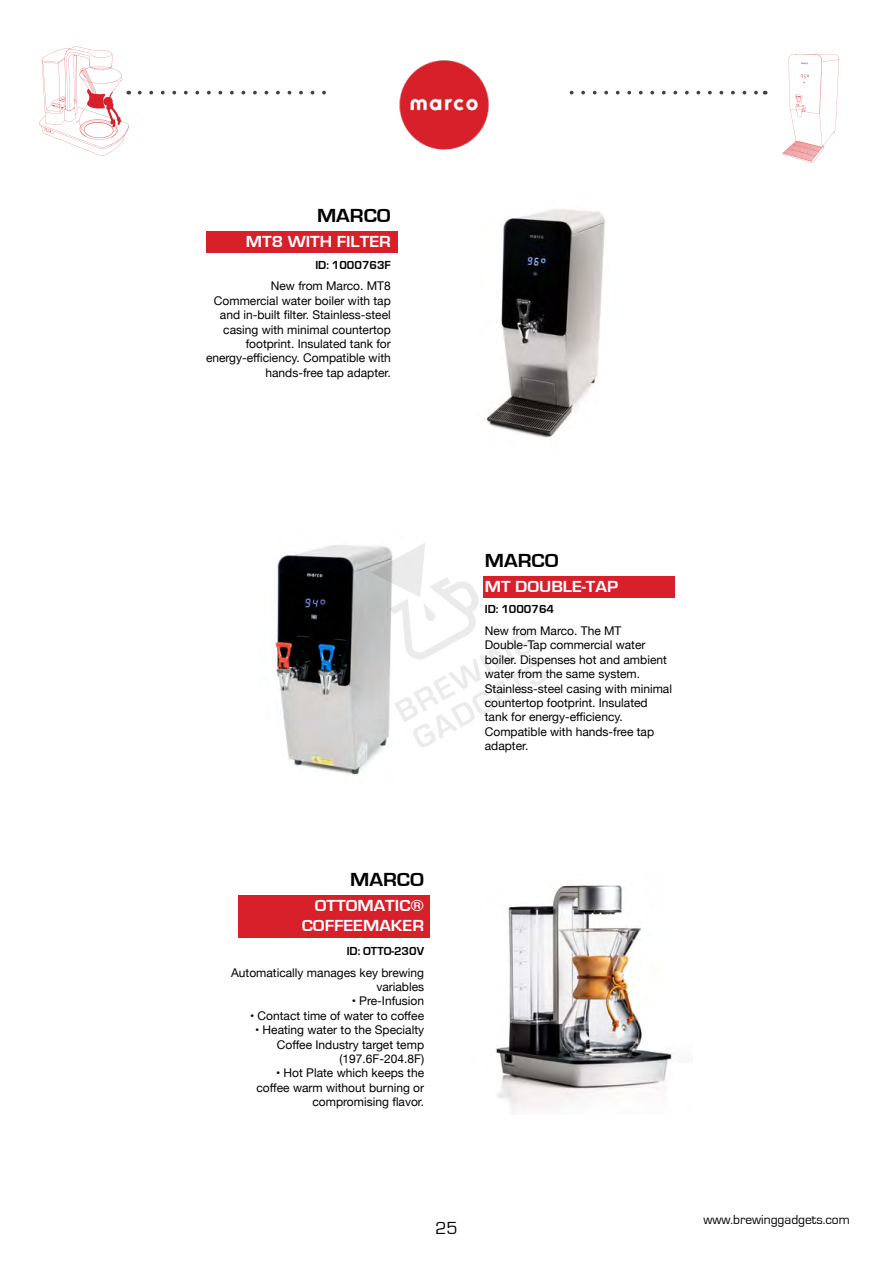
<style>
.page{position:relative;width:893px;height:1263px;background:#fff}
.page>*{position:absolute;margin:0;border:0;box-sizing:border-box;transform-origin:0 0}
.t1{font:700 19.5px "Eurostile";color:#000;scale:1.1 1}
.t2{font:18px "Eurostile";color:#000}
.t3{font:700 16.5px/19.5px "Eurostile";color:#fff;text-align:right;scale:1.1 1}
.t4{font:13.5px "Eurostile";color:#000}
.t5{font:12px/14.4px "Helvetica Neue";color:#000;text-align:right}
.t6{font:700 12px "Eurostile";color:#000}
</style>
<div class="page">
<svg style="left:140px;top:91px;width:186px;height:4px"></svg>
<svg style="left:569px;top:91px;width:189px;height:4px"></svg>
<div style="left:239px;top:895px;width:191px;height:43px;background:#d72029"></div>
<div style="left:206px;top:232px;width:192px;height:21px;background:#d72029"></div>
<div style="left:483px;top:576px;width:191px;height:21px;background:#d72029"></div>
<img style="left:399px;top:60px;width:90px;height:90px">
<img style="left:496px;top:885px;width:176px;height:225px">
<img style="left:484px;top:209px;width:122px;height:229px">
<img style="left:274px;top:545px;width:110px;height:230px">
<svg style="left:39px;top:47px;width:90px;height:109px"></svg>
<svg style="left:782px;top:54px;width:57px;height:109px"></svg>
<svg style="left:371px;top:543px;width:176px;height:205px"></svg>
<h1 class="t1" style="left:317px;top:205px;width:69px">MARCO</h1>
<h3 class="t3" style="left:246px;top:232px;width:133px">MT8 WITH FILTER</h3>
<p class="t6" style="left:315px;top:258px;width:77px">ID: 1000763F</p>
<p class="t5" style="left:206px;top:280px;width:186px">New from Marco. MT8<br>Commercial water boiler with tap and in-built filter. Stainless-steel casing with minimal countertop footprint. Insulated tank for energy-efficiency. Compatible with hands-free tap adapter.</p>
<h1 class="t1" style="left:485px;top:549px;width:69px">MARCO</h1>
<h3 class="t3" style="left:485px;top:577px;width:123px">MT DOUBLE-TAP</h3>
<p class="t6" style="left:485px;top:603px;width:71px">ID: 1000764</p>
<p class="t5" style="left:485px;top:624px;width:189px;text-align:left">New from Marco. The MT<br>Double-Tap commercial water boiler. Dispenses hot and ambient water from the same system.<br>Stainless-steel casing with minimal countertop footprint. Insulated tank for energy-efficiency.<br>Compatible with hands-free tap adapter.</p>
<h1 class="t1" style="left:350px;top:869px;width:69px">MARCO</h1>
<h3 class="t3" style="left:302px;top:896px;width:113px">OTTOMATIC®<br>COFFEEMAKER</h3>
<p class="t6" style="left:347px;top:944px;width:79px">ID: OTTO-230V</p>
<p class="t5" style="left:231px;top:966px;width:194px">Automatically manages key brewing variables</p>
<p class="t5" style="left:352px;top:994px;width:74px">• Pre-Infusion</p>
<p class="t5" style="left:250px;top:1009px;width:176px">• Contact time of water to coffee</p>
<p class="t5" style="left:255px;top:1023px;width:171px">• Heating water to the Specialty<br>Coffee Industry target temp (197.6F-204.8F)</p>
<p class="t5" style="left:256px;top:1066px;width:169px">• Hot Plate which keeps the coffee warm without burning or compromising flavor.</p>
<h2 class="t2" style="left:435px;top:1218px;width:24px">25</h2>
<p class="t4" style="left:703px;top:1212px;width:148px">www.brewinggadgets.com</p>
</div>
